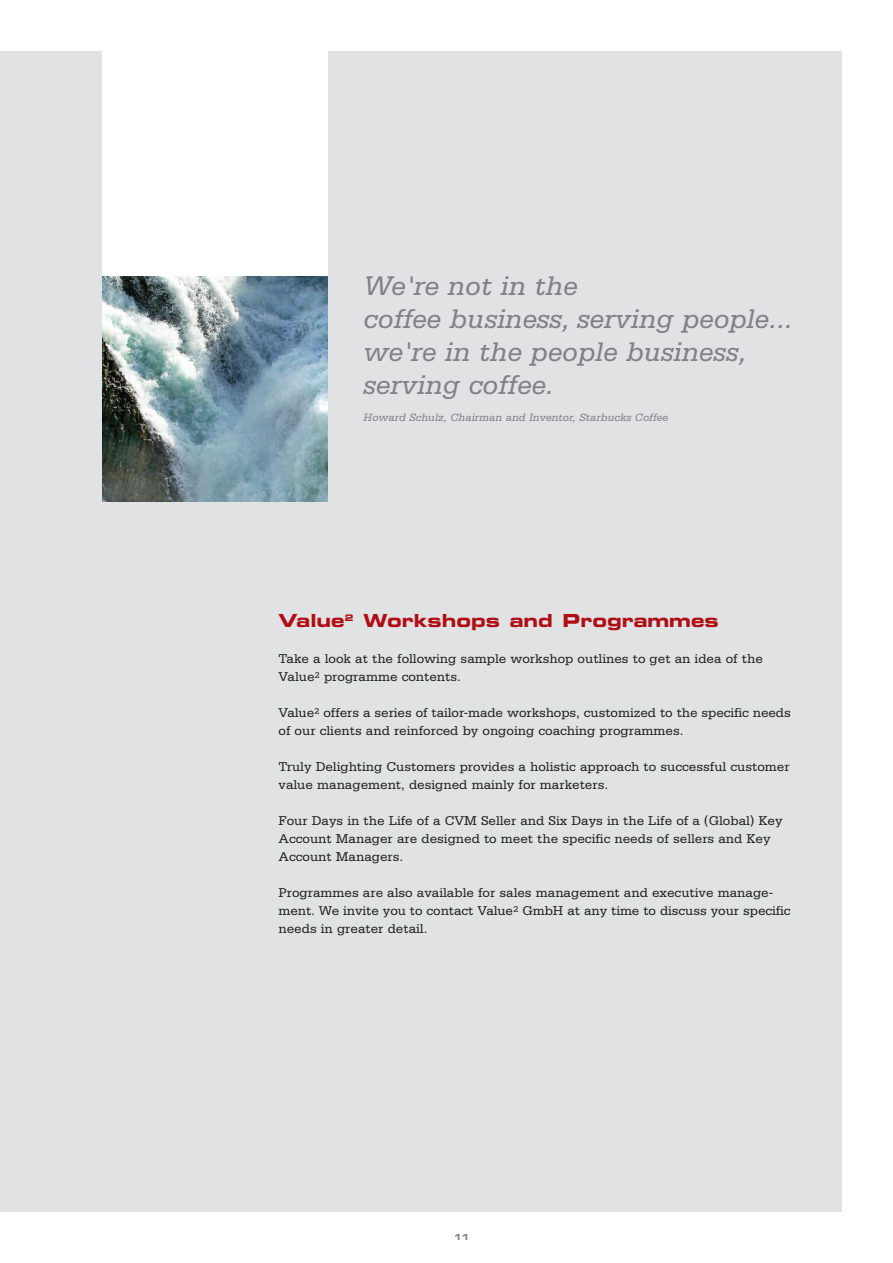
<style>
.page{position:relative;width:893px;height:1263px;background:#fff}
.page>*{position:absolute;margin:0;border:0;box-sizing:border-box;transform-origin:0 0}
.t1{font:italic 28.5px/33px "Serifa";color:#808285}
.t2{font:18px "Eurostile LT Bold Extended Two";color:#b00d15}
.t3{font:13.5px/18px "Serifa";color:#231f20}
.t4{font:italic 11.25px "Serifa";color:#808285}
.t5{font:8.25px "Eurostile LT Bold Extended Two";color:#808285}
</style>
<div class="page">
<div style="left:0;top:51px;width:842px;height:1161px;background:#e1e2e4"></div>
<div style="left:102px;top:51px;width:225px;height:225px;background:#fff"></div>
<img style="left:102px;top:276px;width:225px;height:225px">
<h1 class="t1" style="left:364px;top:271px;width:431px">We're not in the<br>coffee business, serving people... we're in the people business, serving coffee.</h1>
<p class="t4" style="left:364px;top:413px;width:306px">Howard Schulz, Chairman and Inventor, Starbucks Coffee</p>
<h2 class="t2" style="left:279px;top:614px;width:442px">Value<sup>2</sup> Workshops and Programmes</h2>
<p class="t3" style="left:279px;top:651px;width:486px">Take a look at the following sample workshop outlines to get an idea of the<br>Value<sup>2</sup> programme contents.</p>
<p class="t3" style="left:279px;top:705px;width:514px">Value<sup>2</sup> offers a series of tailor-made workshops, customized to the specific needs of our clients and reinforced by ongoing coaching programmes.</p>
<p class="t3" style="left:279px;top:759px;width:513px">Truly Delighting Customers provides a holistic approach to successful customer value management, designed mainly for marketers.</p>
<p class="t3" style="left:278px;top:813px;width:506px">Four Days in the Life of a CVM Seller and Six Days in the Life of a (Global) Key<br>Account Manager are designed to meet the specific needs of sellers and Key<br>Account Managers.</p>
<p class="t3" style="left:278px;top:885px;width:514px">Programmes are also available for sales management and executive manage&shy;ment. We invite you to contact Value<sup>2</sup> GmbH at any time to discuss your specific needs in greater detail.</p>
<p class="t5" style="left:453px;top:1233px;width:17px">11</p>
</div>
